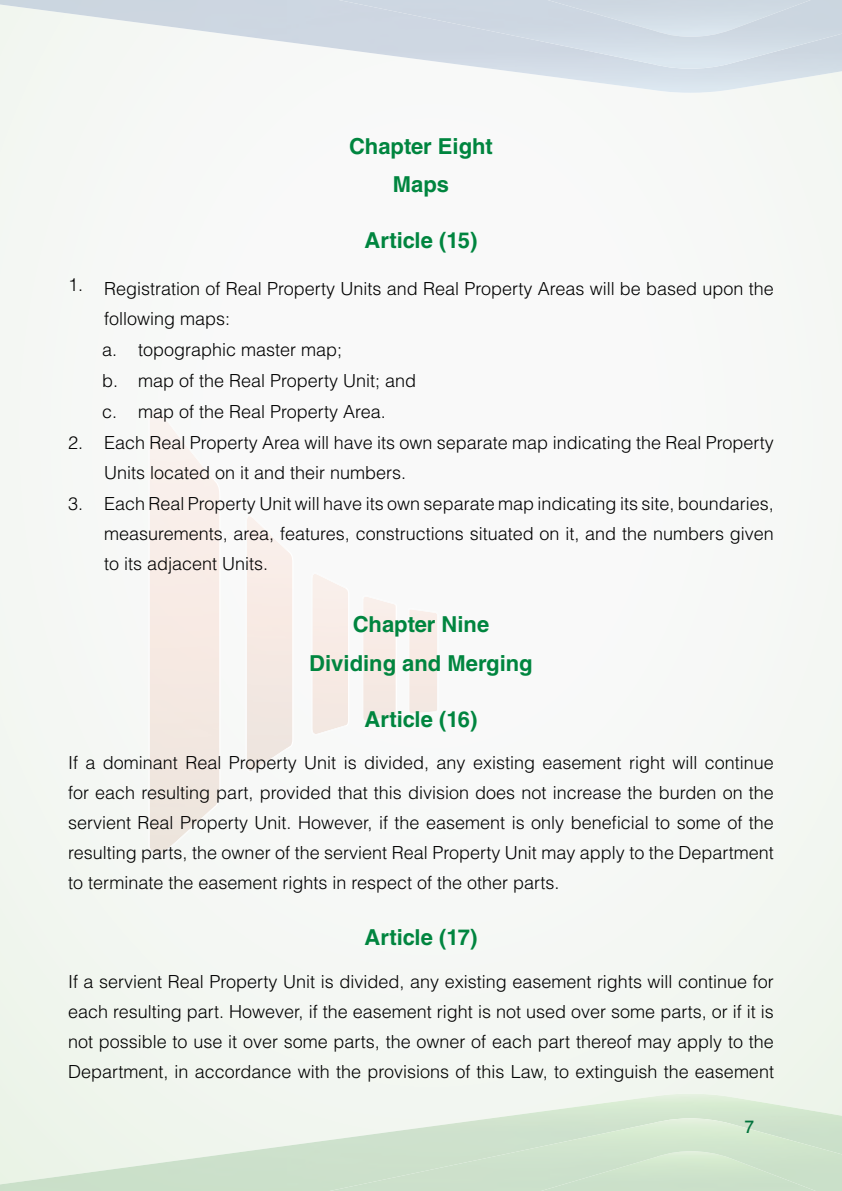
<style>
.page{position:relative;width:842px;height:1191px;background:#fff}
.page>*{position:absolute;margin:0;border:0;box-sizing:border-box;transform-origin:0 0}
.t1{font:500 24px "Win Soft Pro";color:#00723b}
.t2{font:700 22px/38.8px "Helvetica LT Std";color:#00853f;text-align:center}
.t3{font:300 18px/30px "Helvetica LT Std";color:#000;text-align:justify}
</style>
<div class="page">
<div style="left:0;top:93px;width:842px;height:1000px;background:#f7f8f6"></div>
<div style="left:701px;top:1151px;width:141px;height:40px;background:#cbe1c9"></div>
<img style="left:700px;top:37px;width:142px;height:31px">
<img style="left:691px;top:0;width:151px;height:37px">
<img style="left:395px;top:596px;width:1px;height:124px">
<svg style="left:362px;top:595px;width:33px;height:126px;background:#f7ebe6"></svg>
<img style="left:346px;top:574px;width:2px;height:160px">
<svg style="left:311px;top:572px;width:35px;height:163px;background:#f7ece7"></svg>
<img style="left:211px;top:410px;width:8px;height:445px">
<svg style="left:148px;top:408px;width:63px;height:448px"></svg>
<img style="left:287px;top:516px;width:5px;height:255px">
<svg style="left:246px;top:515px;width:41px;height:257px;background:#f5ebe6"></svg>
<svg style="left:408px;top:608px;width:30px;height:106px;background:#f7ece6"></svg>
<p class="t2" style="left:349px;top:126px;width:145px">Chapter Eight<br>Maps</p>
<p class="t2" style="left:364px;top:221px;width:114px">Article (15)</p>
<p class="t3" style="left:102px;top:273px;width:673px;line-height:30.8px;text-align:left;text-indent:-34px">1. Registration of Real Property Units and Real Property Areas will be based upon the following maps:<br>a. topographic master map;<br>b. map of the Real Property Unit; and<br>c. map of the Real Property Area.</p>
<p class="t3" style="left:104px;top:428px;width:671px;text-indent:-36px">2. Each Real Property Area will have its own separate map indicating the Real Property<br>Units located on it and their numbers.</p>
<p class="t3" style="left:104px;top:489px;width:671px;text-indent:-36px">3. Each Real Property Unit will have its own separate map indicating its site, boundaries, measurements, area, features, constructions situated on it, and the numbers given to its adjacent Units.</p>
<p class="t2" style="left:309px;top:604px;width:225px">Chapter Nine<br>Dividing and Merging</p>
<p class="t2" style="left:364px;top:699px;width:114px">Article (16)</p>
<p class="t3" style="left:68px;top:747px;width:707px">If a dominant Real Property Unit is divided, any existing easement right will continue for each resulting part, provided that this division does not increase the burden on the servient Real Property Unit. However, if the easement is only beneficial to some of the resulting parts, the owner of the servient Real Property Unit may apply to the Department to terminate the easement rights in respect of the other parts.</p>
<p class="t2" style="left:364px;top:917px;width:114px">Article (17)</p>
<p class="t3" style="left:68px;top:966px;width:707px">If a servient Real Property Unit is divided, any existing easement rights will continue for each resulting part. However, if the easement right is not used over some parts, or if it is not possible to use it over some parts, the owner of each part thereof may apply to the Department, in accordance with the provisions of this Law, to extinguish the easement</p>
<h1 class="t1" style="left:744px;top:1110px;width:11px">7</h1>
</div>
